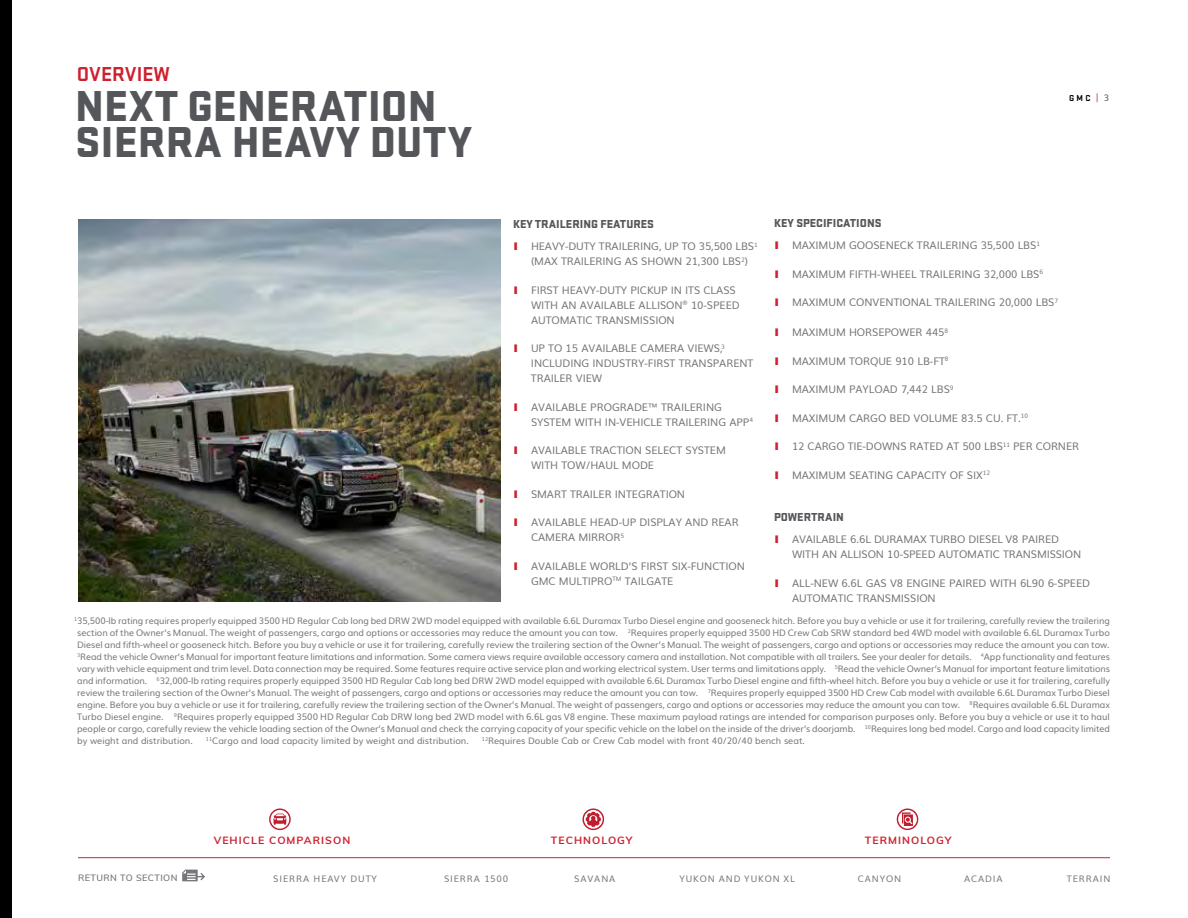
<style>
.page{position:relative;width:1188px;height:918px;background:#fff}
.page>*{position:absolute;margin:0;border:0;box-sizing:border-box;transform-origin:0 0}
.t1{font:900 45px/36px "Stratum GMC";color:#54565a}
.t2{font:700 21px "Stratum GMC";color:#ce202f}
.t3{font:900 12px "Stratum GMC";color:#54565a}
.t4{font:10.5px/15px "Muli";letter-spacing:-.005em;color:#76777b}
.t5{font:700 10.5px "Muli";letter-spacing:.1em;color:#ce202f}
.t6{font:9px/12px "Muli";color:#76777b;text-align:justify}
.t7{font:9px "Muli";letter-spacing:.1em;color:#76777b}
.t8{font:600 9px "Muli";letter-spacing:.05em;color:#76777b}
.t9{font:700 8.85px "Stratum GMC";color:#000}
.s1{font-family:"Muli";font-weight:400;color:#54565a}
.s2{font-family:"Stratum GMC";font-weight:900;font-size:11.4px;color:#ce202f}
</style>
<div class="page">
<div style="left:0;top:0;width:11px;height:918px;background:#000"></div>
<img style="left:78px;top:219px;width:423px;height:383px">
<svg style="left:182px;top:870px;width:23px;height:11px"></svg>
<svg style="left:269px;top:808px;width:22px;height:22px"></svg>
<svg style="left:583px;top:808px;width:21px;height:22px"></svg>
<svg style="left:897px;top:808px;width:21px;height:22px"></svg>
<hr style="left:78px;top:857px;width:1032px;height:1px;background:#ce202f">
<h2 class="t2" style="left:77px;top:60px;width:95px">OVERVIEW</h2>
<h1 class="t1" style="left:75px;top:85px;width:398px">NEXT GENERATION<br>SIERRA HEAVY DUTY</h1>
<p class="t9" style="left:1069px;top:92px;width:42px">GMC<sup>︱</sup><span class="s1">3</span></p>
<h3 class="t3" style="left:774px;top:215px;width:109px">KEY SPECIFICATIONS</h3>
<p class="t4" style="left:774px;top:237px;width:268px"><span class="s2">I</span> MAXIMUM GOOSENECK TRAILERING 35,500 LBS<sup>1</sup></p>
<p class="t4" style="left:774px;top:266px;width:271px"><span class="s2">I</span> MAXIMUM FIFTH-WHEEL TRAILERING 32,000 LBS<sup>6</sup></p>
<p class="t4" style="left:774px;top:294px;width:286px"><span class="s2">I</span> MAXIMUM CONVENTIONAL TRAILERING 20,000 LBS<sup>7</sup></p>
<p class="t4" style="left:774px;top:324px;width:176px"><span class="s2">I</span> MAXIMUM HORSEPOWER 445<sup>8</sup></p>
<p class="t4" style="left:774px;top:353px;width:176px"><span class="s2">I</span> MAXIMUM TORQUE 910 LB-FT<sup>8</sup></p>
<p class="t4" style="left:774px;top:381px;width:181px"><span class="s2">I</span> MAXIMUM PAYLOAD 7,442 LBS<sup>9</sup></p>
<p class="t4" style="left:774px;top:410px;width:256px"><span class="s2">I</span> MAXIMUM CARGO BED VOLUME 83.5 CU. FT.<sup>10</sup></p>
<p class="t4" style="left:774px;top:438px;width:307px"><span class="s2">I</span> 12 CARGO TIE-DOWNS RATED AT 500 LBS<sup>11</sup> PER CORNER</p>
<p class="t4" style="left:774px;top:467px;width:218px"><span class="s2">I</span> MAXIMUM SEATING CAPACITY OF SIX<sup>12</sup></p>
<h3 class="t3" style="left:774px;top:509px;width:71px">POWERTRAIN</h3>
<p class="t4" style="left:792px;top:531px;width:291px;text-indent:-18px"><span class="s2">I</span> AVAILABLE 6.6L DURAMAX TURBO DIESEL V8 PAIRED<br>WITH AN ALLISON 10-SPEED AUTOMATIC TRANSMISSION</p>
<p class="t4" style="left:792px;top:575px;width:300px;text-indent:-18px"><span class="s2">I</span> ALL-NEW 6.6L GAS V8 ENGINE PAIRED WITH 6L90 6-SPEED<br>AUTOMATIC TRANSMISSION</p>
<p class="t6" style="left:77px;top:614px;width:1034px;text-indent:-3px"><sup>1</sup>35,500-lb rating requires properly equipped 3500 HD Regular Cab long bed DRW 2WD model equipped with available 6.6L Duramax Turbo Diesel engine and gooseneck hitch. Before you buy a vehicle or use it for trailering, carefully review the trailering section of the Owner’s Manual. The weight of passengers, cargo and options or accessories may reduce the amount you can tow. <sup>2</sup>Requires properly equipped 3500 HD Crew Cab SRW standard bed 4WD model with available 6.6L Duramax Turbo Diesel and fifth-wheel or gooseneck hitch. Before you buy a vehicle or use it for trailering, carefully review the trailering section of the Owner’s Manual. The weight of passengers, cargo and options or accessories may reduce the amount you can tow.<br><sup>3</sup>Read the vehicle Owner’s Manual for important feature limitations and information. Some camera views require available accessory camera and installation. Not compatible with all trailers. See your dealer for details. <sup>4</sup>App functionality and features vary with vehicle equipment and trim level. Data connection may be required. Some features require active service plan and working electrical system. User terms and limitations apply. <sup>5</sup>Read the vehicle Owner’s Manual for important feature limitations and information. <sup>6</sup>32,000-lb rating requires properly equipped 3500 HD Regular Cab long bed DRW 2WD model equipped with available 6.6L Duramax Turbo Diesel engine and fifth-wheel hitch. Before you buy a vehicle or use it for trailering, carefully review the trailering section of the Owner’s Manual. The weight of passengers, cargo and options or accessories may reduce the amount you can tow. <sup>7</sup>Requires properly equipped 3500 HD Crew Cab model with available 6.6L Duramax Turbo Diesel engine. Before you buy a vehicle or use it for trailering, carefully review the trailering section of the Owner’s Manual. The weight of passengers, cargo and options or accessories may reduce the amount you can tow. <sup>8</sup>Requires available 6.6L Duramax Turbo Diesel engine. <sup>9</sup>Requires properly equipped 3500 HD Regular Cab DRW long bed 2WD model with 6.6L gas V8 engine. These maximum payload ratings are intended for comparison purposes only. Before you buy a vehicle or use it to haul people or cargo, carefully review the vehicle loading section of the Owner’s Manual and check the carrying capacity of your specific vehicle on the label on the inside of the driver’s doorjamb. <sup>10</sup>Requires long bed model. Cargo and load capacity limited by weight and distribution.</p>
<h3 class="t3" style="left:513px;top:216px;width:143px">KEY TRAILERING FEATURES</h3>
<p class="t4" style="left:531px;top:238px;width:228px;text-indent:-18px"><span class="s2">I</span> HEAVY-DUTY TRAILERING, UP TO 35,500 LBS<sup>1 </sup>(MAX TRAILERING AS SHOWN 21,300 LBS<sup>2</sup>)</p>
<p class="t4" style="left:531px;top:282px;width:210px;text-indent:-18px"><span class="s2">I</span> FIRST HEAVY-DUTY PICKUP IN ITS CLASS<br>WITH AN AVAILABLE ALLISON<sup>®</sup> 10-SPEED<br>AUTOMATIC TRANSMISSION</p>
<p class="t4" style="left:531px;top:340px;width:224px;text-indent:-18px"><span class="s2">I</span> UP TO 15 AVAILABLE CAMERA VIEWS,<sup>3<br></sup>INCLUDING INDUSTRY-FIRST TRANSPARENT<br>TRAILER VIEW</p>
<p class="t4" style="left:531px;top:399px;width:224px;text-indent:-18px"><span class="s2">I</span> AVAILABLE PROGRADE™ TRAILERING<br>SYSTEM WITH IN-VEHICLE TRAILERING APP<sup>4</sup></p>
<p class="t4" style="left:531px;top:442px;width:196px;text-indent:-18px"><span class="s2">I</span> AVAILABLE TRACTION SELECT SYSTEM<br>WITH TOW/HAUL MODE</p>
<p class="t4" style="left:513px;top:486px;width:174px"><span class="s2">I</span> SMART TRAILER INTEGRATION</p>
<p class="t4" style="left:531px;top:514px;width:209px;text-indent:-18px"><span class="s2">I</span> AVAILABLE HEAD-UP DISPLAY AND REAR<br>CAMERA MIRROR<sup>5</sup></p>
<p class="t4" style="left:531px;top:558px;width:215px;text-indent:-18px"><span class="s2">I</span> AVAILABLE WORLD’S FIRST SIX-FUNCTION<br>GMC MULTIPRO<sup>TM</sup> TAILGATE</p>
<p class="t6" style="left:206px;top:734px;width:264px"><sup>11</sup>Cargo and load capacity limited by weight and distribution.</p>
<p class="t6" style="left:482px;top:734px;width:325px"><sup>12</sup>Requires Double Cab or Crew Cab model with front 40/20/40 bench seat.</p>
<p class="t5" style="left:214px;top:832px;width:138px">VEHICLE COMPARISON</p>
<p class="t5" style="left:551px;top:832px;width:83px">TECHNOLOGY</p>
<p class="t5" style="left:865px;top:832px;width:88px">TERMINOLOGY</p>
<p class="t7" style="left:679px;top:871px;width:117px">YUKON AND YUKON XL</p>
<p class="t8" style="left:78px;top:871px;width:101px">RETURN TO SECTION</p>
<p class="t7" style="left:273px;top:871px;width:105px">SIERRA HEAVY DUTY</p>
<p class="t7" style="left:444px;top:871px;width:66px">SIERRA 1500</p>
<p class="t6" style="left:574px;top:872px;width:43px">SAVANA</p>
<p class="t6" style="left:858px;top:872px;width:45px">CANYON</p>
<p class="t6" style="left:964px;top:872px;width:40px">ACADIA</p>
<p class="t7" style="left:1067px;top:871px;width:45px">TERRAIN</p>
</div>
